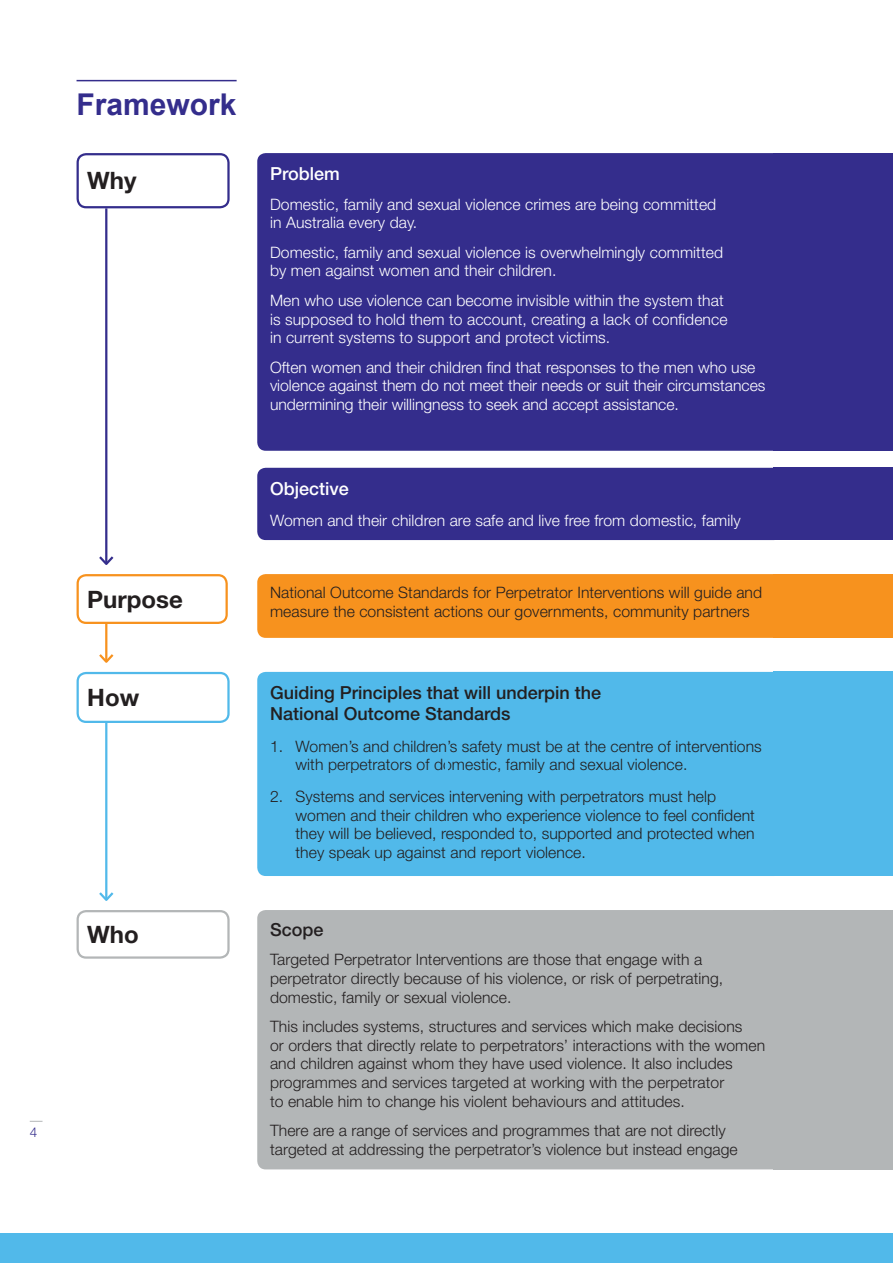
<style>
.page{position:relative;width:893px;height:1263px;background:#fff}
.page>*{position:absolute;margin:0;border:0;box-sizing:border-box;transform-origin:0 0}
.Heading_1{font:700 30px "Arial";color:#342d8c}
.Diagram_H2{font:700 24px "Helvetica Neue LT Std";color:#231f20}
.Diagram_H3{font:500 18px/21px "Helvetica Neue LT Std";color:#231f20}
.Diagram_H3-2{font:500 18px "Helvetica Neue LT Std";color:#fff}
.Box_text{font:300 15.75px/18.8px "Helvetica Neue LT Std";letter-spacing:.005em;color:#231f20}
.Box_text-2{font:300 15.75px/18.8px "Helvetica Neue LT Std";letter-spacing:.005em;color:#fff}
.t1{font:300 13.5px "Helvetica Neue LT Std";color:#342d8c}
</style>
<div class="page">
<svg style="left:30px;top:1121px;width:13px;height:1px"></svg>
<div style="left:0;top:1233px;width:893px;height:30px;background:#51b9ea"></div>
<hr style="left:77px;top:80px;width:160px;height:1px;background:#342d8c">
<div style="left:257px;top:574px;width:525px;height:64px;background:#f7921e;border-radius:9px"></div>
<div style="left:77px;top:574px;width:151px;height:50px;border:2px solid #f7921e;border-radius:9px"></div>
<div style="left:257px;top:672px;width:525px;height:204px;background:#51b9ea;border-radius:9px"></div>
<div style="left:77px;top:672px;width:153px;height:51px;border:2px solid #51b9ea;border-radius:9px"></div>
<div style="left:257px;top:910px;width:536px;height:259px;background:#b3b6b7;border-radius:9px"></div>
<div style="left:77px;top:910px;width:153px;height:49px;border:2px solid #b3b6b7;border-radius:9px"></div>
<div style="left:77px;top:153px;width:153px;height:55px;border:2px solid #342d8c;border-radius:9px"></div>
<div style="left:257px;top:153px;width:525px;height:298px;background:#342d8c;border-radius:9px"></div>
<div style="left:257px;top:468px;width:525px;height:72px;background:#342d8c;border-radius:9px"></div>
<hr style="left:105px;top:208px;width:2px;height:356px;background:#342d8c">
<svg style="left:99px;top:554px;width:15px;height:11px"></svg>
<hr style="left:105px;top:723px;width:2px;height:177px;background:#51b9ea">
<svg style="left:99px;top:890px;width:15px;height:11px"></svg>
<hr style="left:105px;top:622px;width:2px;height:40px;background:#f7921e">
<svg style="left:99px;top:652px;width:15px;height:11px"></svg>
<div style="left:774px;top:153px;width:119px;height:298px;background:#342d8c"></div>
<div style="left:774px;top:468px;width:119px;height:72px;background:#342d8c"></div>
<div style="left:774px;top:574px;width:119px;height:64px;background:#f7921e"></div>
<div style="left:774px;top:672px;width:119px;height:204px;background:#51b9ea"></div>
<div style="left:774px;top:910px;width:119px;height:259px;background:#b3b6b7"></div>
<p class="t1" style="left:30px;top:1123px;width:9px">4</p>
<p class="Heading_1" style="left:77px;top:85px;width:162px">Framework</p>
<p class="Diagram_H2" style="left:87px;top:166px;width:51px">Why</p>
<p class="Diagram_H3-2" style="left:270px;top:163px;width:71px">Problem</p>
<p class="Box_text-2" style="left:270px;top:194px;width:448px">Domestic, family and sexual violence crimes are being committed in Australia every day.</p>
<p class="Box_text-2" style="left:270px;top:242px;width:455px">Domestic, family and sexual violence is overwhelmingly committed by men against women and their children.</p>
<p class="Box_text-2" style="left:270px;top:291px;width:459px">Men who use violence can become invisible within the system that is supposed to hold them to account, creating a lack of confidence in current systems to support and protect victims.</p>
<p class="Box_text-2" style="left:270px;top:357px;width:497px">Often women and their children find that responses to the men who use violence against them do not meet their needs or suit their circumstances undermining their willingness to seek and accept assistance.</p>
<p class="Diagram_H3-2" style="left:270px;top:478px;width:80px">Objective</p>
<p class="Box_text-2" style="left:270px;top:511px;width:472px">Women and their children are safe and live free from domestic, family</p>
<p class="Diagram_H2" style="left:87px;top:584px;width:97px">Purpose</p>
<p class="Box_text" style="left:270px;top:583px;width:494px">National Outcome Standards for Perpetrator Interventions will guide and measure the consistent actions our governments, community partners</p>
<p class="Diagram_H2" style="left:87px;top:683px;width:53px">How</p>
<p class="Diagram_H3" style="left:270px;top:682px;width:333px">Guiding Principles that will underpin the<br>National Outcome Standards</p>
<p class="Box_text" style="left:296px;top:736px;width:468px;text-indent:-26px">1. Women’s and children’s safety must be at the centre of interventions with perpetrators of domestic, family and sexual violence.</p>
<p class="Box_text" style="left:296px;top:786px;width:461px;text-indent:-26px">2. Systems and services intervening with perpetrators must help women and their children who experience violence to feel confident they will be believed, responded to, supported and protected when they speak up against and report violence.</p>
<p class="Diagram_H2" style="left:87px;top:919px;width:53px">Who</p>
<p class="Diagram_H3" style="left:270px;top:918px;width:55px">Scope</p>
<p class="Box_text" style="left:270px;top:950px;width:455px">Targeted Perpetrator Interventions are those that engage with a perpetrator directly because of his violence, or risk of perpetrating, domestic, family or sexual violence.</p>
<p class="Box_text" style="left:270px;top:1016px;width:497px">This includes systems, structures and services which make decisions<br>or orders that directly relate to perpetrators’ interactions with the women and children against whom they have used violence. It also includes programmes and services targeted at working with the perpetrator<br>to enable him to change his violent behaviours and attitudes.</p>
<p class="Box_text" style="left:270px;top:1121px;width:469px">There are a range of services and programmes that are not directly targeted at addressing the perpetrator’s violence but instead engage</p>
</div>
